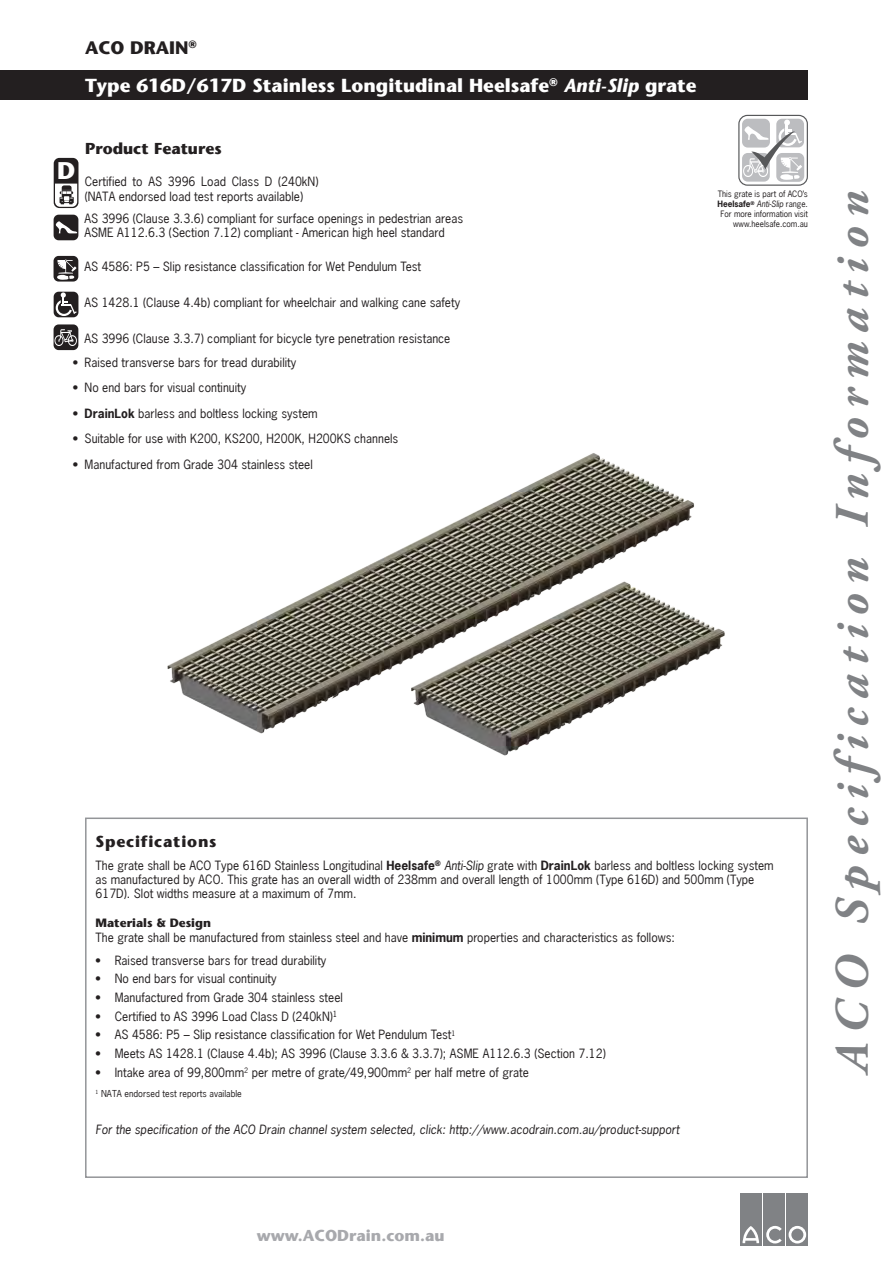
<style>
.page{position:relative;width:893px;height:1263px;background:#fff}
.page>*{position:absolute;margin:0;border:0;box-sizing:border-box;transform-origin:0 0}
.t1{font:italic 700 48px "Adobe Garamond Pro";letter-spacing:.2em;color:#808285}
.t2{font:700 24px "Stone Sans";color:#fff}
.t3{font:700 18.75px "Stone Sans";color:#fff}
.t4{font:700 18px "Stone Sans";color:#231f20}
.t5{font:700 15.75px "Stone Sans";color:#a8a9ad}
.t6{font:700 15.75px "Stone Sans";color:#231f20}
.t7{font:700 15.75px "Stone Sans";letter-spacing:.05em;color:#231f20}
.t8{font:12px/14.1px "News Gothic";color:#231f20}
.t9{font:italic 12px "News Gothic";color:#231f20}
.t10{font:700 12px "Stone Sans";color:#231f20}
.t11{font:9px "News Gothic";color:#231f20}
.t12{font:8.25px/9.9px "News Gothic";letter-spacing:-.005em;color:#231f20;text-align:right}
.s1{font-style:inherit}
.s2{font-style:italic}
.s3{font-weight:700}
</style>
<div class="page">
<div style="left:787px;top:1194px;width:21px;height:52px;background:#808285"></div>
<div style="left:740px;top:1194px;width:21px;height:52px;background:#808285"></div>
<div style="left:763px;top:1194px;width:22px;height:52px;background:#808285"></div>
<svg style="left:789px;top:1226px;width:17px;height:17px"></svg>
<svg style="left:766px;top:1226px;width:16px;height:17px"></svg>
<svg style="left:742px;top:1226px;width:17px;height:17px"></svg>
<div style="left:0;top:70px;width:808px;height:30px;background:#231f20"></div>
<img style="left:167px;top:453px;width:558px;height:303px">
<div style="left:54px;top:215px;width:24px;height:25px;background:#231f20;border-radius:5px"></div>
<svg style="left:56px;top:221px;width:21px;height:13px"></svg>
<div style="left:54px;top:256px;width:24px;height:26px;background:#231f20;border-radius:5px"></div>
<svg style="left:57px;top:260px;width:20px;height:20px"></svg>
<div style="left:54px;top:324px;width:24px;height:26px;background:#231f20;border-radius:5px"></div>
<svg style="left:55px;top:329px;width:22px;height:17px"></svg>
<div style="left:54px;top:292px;width:24px;height:25px;background:#231f20;border-radius:5px"></div>
<svg style="left:55px;top:292px;width:22px;height:25px"></svg>
<div style="left:85px;top:817px;width:723px;height:361px;background:#fff;border:2px solid #939598"></div>
<div style="left:776px;top:119px;width:28px;height:28px;background:#bcbdc0;border-radius:6px"></div>
<div style="left:742px;top:153px;width:28px;height:29px;background:#bcbdc0;border-radius:6px"></div>
<div style="left:742px;top:119px;width:28px;height:29px;background:#bcbdc0;border-radius:6px"></div>
<div style="left:776px;top:153px;width:28px;height:29px;background:#bcbdc0;border-radius:6px"></div>
<div style="left:738px;top:115px;width:70px;height:71px;border:1px solid #57585a;border-radius:9px"></div>
<svg style="left:743px;top:120px;width:59px;height:60px"></svg>
<svg style="left:54px;top:158px;width:24px;height:50px"></svg>
<h3 class="t4" style="left:85px;top:37px;width:113px">ACO DRAIN<sup>®</sup></h3>
<h3 class="t3" style="left:85px;top:74px;width:613px">Type 616D/617D Stainless Longit<span class="s1">u</span>dinal Heelsafe<sup>®</sup> <span class="s2">Anti-Slip</span> grate</h3>
<h2 class="t2" style="left:57px;top:157px;width:20px">D</h2>
<h3 class="t6" style="left:85px;top:139px;width:138px">Product Features</h3>
<p class="t8" style="left:85px;top:174px;width:235px">Certified to AS 3996 Load Class D (240kN) (NATA endorsed load test reports available)</p>
<p class="t8" style="left:84px;top:211px;width:380px">AS 3996 (Clause 3.3.6) compliant for surface openings in pedestrian areas<br>ASME A112.6.3 (Section 7.12) compliant - American high heel standard</p>
<p class="t8" style="left:84px;top:260px;width:338px">AS 4586: P5 – Slip resistance classification for Wet Pendulum Test</p>
<p class="t8" style="left:84px;top:296px;width:377px">AS 1428.1 (Clause 4.4b) compliant for wheelchair and walking cane safety</p>
<p class="t8" style="left:84px;top:332px;width:367px">AS 3996 (Clause 3.3.7) compliant for bicycle tyre penetration resistance</p>
<p class="t8" style="left:73px;top:355px;width:225px">• Raised transverse bars for tread durability</p>
<p class="t8" style="left:73px;top:381px;width:175px">• No end bars for visual continuity</p>
<p class="t8" style="left:73px;top:406px;width:247px">• <span class="s3">DrainLok</span> barless and boltless locking system</p>
<p class="t8" style="left:73px;top:432px;width:327px">• Suitable for use with K200, KS200, H200K, H200KS channels</p>
<p class="t8" style="left:73px;top:457px;width:242px">• Manufactured from Grade 304 stainless steel</p>
<p class="t12" style="left:717px;top:189px;width:92px">This grate is part of ACO’s<br><span class="s3">Heelsafe</span><sup>®</sup> <span class="s2">Anti-Slip</span> range.<br>For more information visit www.heelsafe.com.au</p>
<h3 class="t7" style="left:96px;top:832px;width:122px">Specifications</h3>
<p class="t8" style="left:96px;top:858px;width:680px">The grate shall be ACO Type 616D Stainless Longitudinal <span class="s3">Heelsafe</span><sup>®</sup> <span class="s2">Anti-Slip</span> grate with <span class="s3">DrainLok</span> barless and boltless locking system as manufactured by ACO. This grate has an overall width of 238mm and overall length of 1000mm (Type 616D) and 500mm (Type<br>617D). Slot widths measure at a maximum of 7mm.</p>
<p class="t10" style="left:96px;top:915px;width:117px">Materials &amp; Design</p>
<p class="t8" style="left:96px;top:930px;width:581px">The grate shall be manufactured from stainless steel and have <span class="s3">minimum</span> properties and characteristics as follows:</p>
<p class="t8" style="left:95px;top:953px;width:233px">• Raised transverse bars for tread durability</p>
<p class="t8" style="left:95px;top:972px;width:183px">• No end bars for visual continuity</p>
<p class="t8" style="left:95px;top:990px;width:249px">• Manufactured from Grade 304 stainless steel</p>
<p class="t8" style="left:95px;top:1009px;width:244px">• Certified to AS 3996 Load Class D (240kN)<sup>1</sup></p>
<p class="t8" style="left:95px;top:1028px;width:362px">• AS 4586: P5 – Slip resistance classification for Wet Pendulum Test<sup>1</sup></p>
<p class="t8" style="left:95px;top:1046px;width:512px">• Meets AS 1428.1 (Clause 4.4b); AS 3996 (Clause 3.3.6 &amp; 3.3.7); ASME A112.6.3 (Section 7.12)</p>
<p class="t8" style="left:95px;top:1065px;width:435px">• Intake area of 99,800mm<sup>2</sup> per metre of grate/49,900mm<sup>2</sup> per half metre of grate</p>
<p class="t11" style="left:96px;top:1088px;width:148px"><sup>1</sup> NATA endorsed test reports available</p>
<p class="t9" style="left:96px;top:1122px;width:585px">For the specification of the ACO Drain channel system selected, click: http://www.acodrain.com.au/product-support</p>
<h1 class="t1" style="left:825px;top:1072px;width:882px;rotate:-90deg">ACO Specification Information</h1>
<h3 class="t5" style="left:257px;top:1226px;width:189px">www.ACODrain.com.au</h3>
</div>
